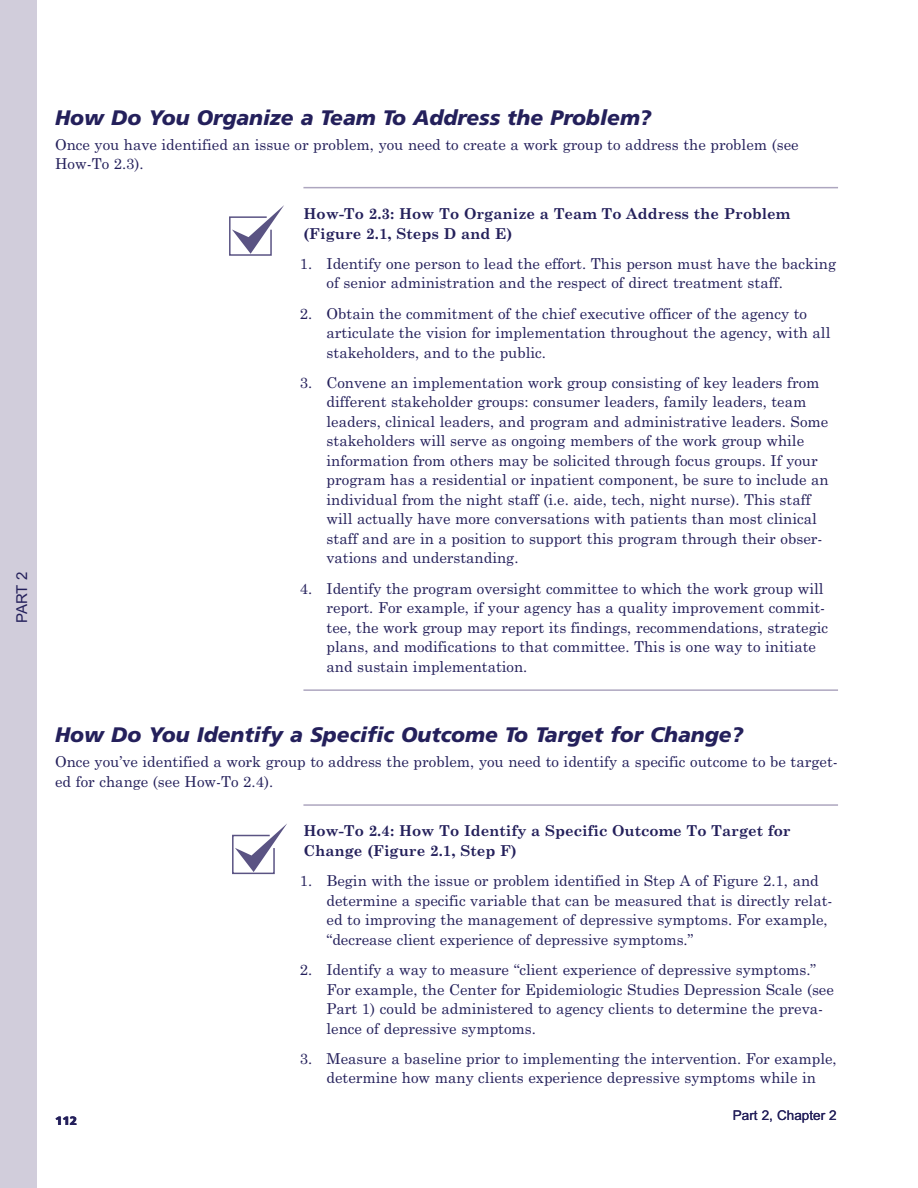
<style>
.page{position:relative;width:918px;height:1188px;background:#fff}
.page>*{position:absolute;margin:0;border:0;box-sizing:border-box;transform-origin:0 0}
.t1{font:italic 900 21px "Frutiger LT";color:#24205b}
.t2{font:15px/19.5px "Century Schoolbook";color:#24205b}
.t3{font:700 15px/19.5px "Century Schoolbook";color:#24205b}
.t4{font:15px "Arial";color:#24205b}
.t5{font:13.5px "Arial";color:#24205b}
.t6{font:900 12px "Frutiger LT";color:#24205b}
</style>
<div class="page">
<div style="left:0;top:0;width:36px;height:1188px;background:#d1cddb"></div>
<hr style="left:303px;top:187px;width:535px;height:1px;background:#ada6bf">
<hr style="left:303px;top:689px;width:535px;height:2px;background:#ada6bf">
<hr style="left:303px;top:804px;width:535px;height:2px;background:#ada6bf">
<svg style="left:229px;top:205px;width:55px;height:51px"></svg>
<svg style="left:232px;top:823px;width:55px;height:51px"></svg>
<p class="t4" style="left:17px;top:623px;width:53px;rotate:-90deg">PART 2</p>
<h3 class="t1" style="left:55px;top:108px;width:598px">How Do You Organize a Team To Address the Problem?</h3>
<p class="t2" style="left:55px;top:136px;width:745px">Once you have identified an issue or problem, you need to create a work group to address the problem (see<br>How-To 2.3).</p>
<p class="t3" style="left:303px;top:205px;width:488px">How-To 2.3: How To Organize a Team To Address the Problem (Figure 2.1, Steps D and E)</p>
<p class="t2" style="left:327px;top:255px;width:511px;text-indent:-27px">1. Identify one person to lead the effort. This person must have the backing of senior administration and the respect of direct treatment staff.</p>
<p class="t2" style="left:327px;top:305px;width:505px;text-indent:-27px">2. Obtain the commitment of the chief executive officer of the agency to articulate the vision for implementation throughout the agency, with all stakeholders, and to the public.</p>
<p class="t2" style="left:327px;top:374px;width:504px;text-indent:-27px">3. Convene an implementation work group consisting of key leaders from different stakeholder groups: consumer leaders, family leaders, team leaders, clinical leaders, and program and administrative leaders. Some stakeholders will serve as ongoing members of the work group while information from others may be solicited through focus groups. If your program has a residential or inpatient component, be sure to include an individual from the night staff (i.e. aide, tech, night nurse). This staff will actually have more conversations with patients than most clinical staff and are in a position to support this program through their obser&shy;vations and understanding.</p>
<p class="t2" style="left:327px;top:580px;width:503px;text-indent:-27px">4. Identify the program oversight committee to which the work group will report. For example, if your agency has a quality improvement commit&shy;tee, the work group may report its findings, recommendations, strategic plans, and modifications to that committee. This is one way to initiate and sustain implementation.</p>
<h3 class="t1" style="left:55px;top:726px;width:690px">How Do You Identify a Specific Outcome To Target for Change?</h3>
<p class="t2" style="left:55px;top:753px;width:784px">Once you’ve identified a work group to address the problem, you need to identify a specific outcome to be target&shy;ed for change (see How-To 2.4).</p>
<p class="t3" style="left:303px;top:823px;width:489px">How-To 2.4: How To Identify a Specific Outcome To Target for<br>Change (Figure 2.1, Step F)</p>
<p class="t2" style="left:327px;top:872px;width:508px;text-indent:-27px">1. Begin with the issue or problem identified in Step A of Figure 2.1, and determine a specific variable that can be measured that is directly relat&shy;ed to improving the management of depressive symptoms. For example, “decrease client experience of depressive symptoms.”</p>
<p class="t2" style="left:327px;top:961px;width:509px;text-indent:-27px">2. Identify a way to measure “client experience of depressive symptoms.” For example, the Center for Epidemiologic Studies Depression Scale (see Part 1) could be administered to agency clients to determine the preva&shy;lence of depressive symptoms.</p>
<p class="t2" style="left:300px;top:1050px;width:538px;text-align:center">3. Measure a baseline prior to implementing the intervention. For example, determine how many clients experience depressive symptoms while in</p>
<p class="t5" style="left:733px;top:1110px;width:105px">Part 2, Chapter 2</p>
<p class="t6" style="left:55px;top:1115px;width:24px">112</p>
</div>
